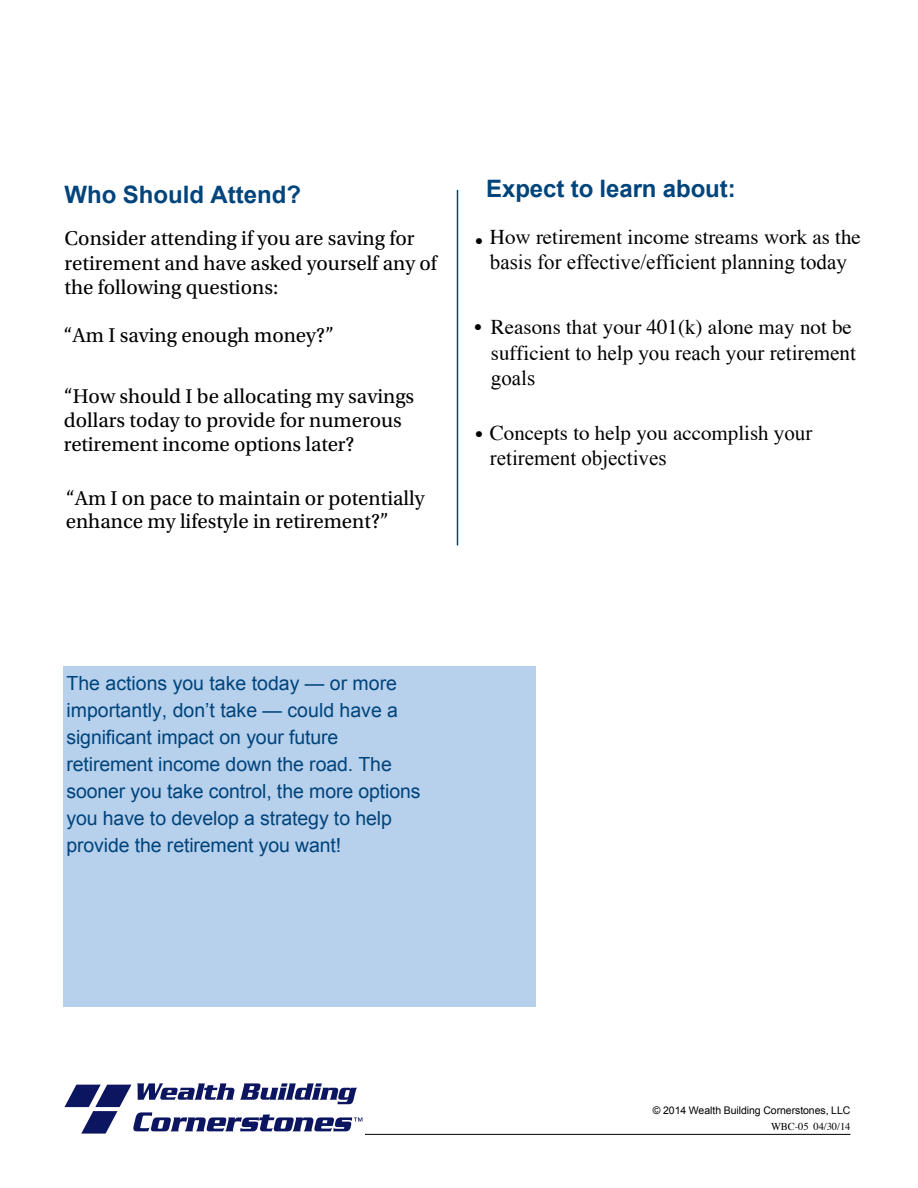
<style>
.page{position:relative;width:918px;height:1188px;background:#fff}
.page>*{position:absolute;margin:0;border:0;box-sizing:border-box;transform-origin:0 0}
.t1{font:700 24px "Arial";letter-spacing:-.005em;color:#00447c}
.t2{font:21px/23.7px "Utopia Std";color:#000}
.t3{font:21px "Times";color:#000}
.t4{font:21px/25.2px "Times New Roman";color:#000}
.t5{font:19.5px/27px "Arial";letter-spacing:-.005em;color:#00447c}
.t6{font:10.5px "Arial";letter-spacing:-.005em;color:#000}
.t7{font:10.5px "Times";letter-spacing:-.005em;color:#000}
.s1{font-family:"Times"}
.s2{font-family:"Times New Roman"}
</style>
<div class="page">
<hr style="left:68px;top:1134px;width:782px;height:1px;background:#000">
<hr style="left:457px;top:190px;width:1px;height:355px;background:#00447c">
<div style="left:63px;top:666px;width:473px;height:341px;background:#b7d0eb"></div>
<img style="left:64px;top:1083px;width:300px;height:52px">
<p class="t1" style="left:65px;top:179px;width:238px">Who Should Attend?</p>
<p class="t2" style="left:65px;top:227px;width:374px;line-height:24.3px">Consider attending if you are saving for retirement and have asked yourself any of the following questions:</p>
<p class="t2" style="left:64px;top:323px;width:272px">“Am I saving enough money?”</p>
<p class="t2" style="left:64px;top:385px;width:352px">“How should I be allocating my savings dollars today to provide for numerous retirement income options later?</p>
<p class="t2" style="left:66px;top:486px;width:360px">“Am I on pace to maintain or potentially enhance my lifestyle in retirement?”</p>
<p class="t1" style="left:486px;top:173px;width:251px">Expect to learn about:</p>
<p class="t3" style="left:475px;top:218px;width:387px">• How retirement income streams work as the</p>
<p class="t4" style="left:490px;top:250px;width:358px">basis for effective/efficient planning today</p>
<p class="t3" style="left:474px;top:307px;width:379px">• Reasons that your 401(k) alone may not be</p>
<p class="t4" style="left:491px;top:340px;width:367px"><span class="s1">sufficient</span> to help you reach your retirement goals</p>
<p class="t3" style="left:475px;top:413px;width:339px">• Concepts to help you accomplish <span class="s2">your</span></p>
<p class="t4" style="left:490px;top:445px;width:178px">retirement objectives</p>
<p class="t5" style="left:66px;top:670px;width:356px">The actions you take today — or more importantly, don’t take — could have a significant impact on your future retirement income down the road. The sooner you take control, the more options you have to develop a strategy to help provide the retirement you want!</p>
<p class="t6" style="left:653px;top:1104px;width:199px">© 2014 Wealth Building Cornerstones, LLC</p>
<p class="t7" style="left:771px;top:1116px;width:81px">WBC-05 04/30/14</p>
</div>
